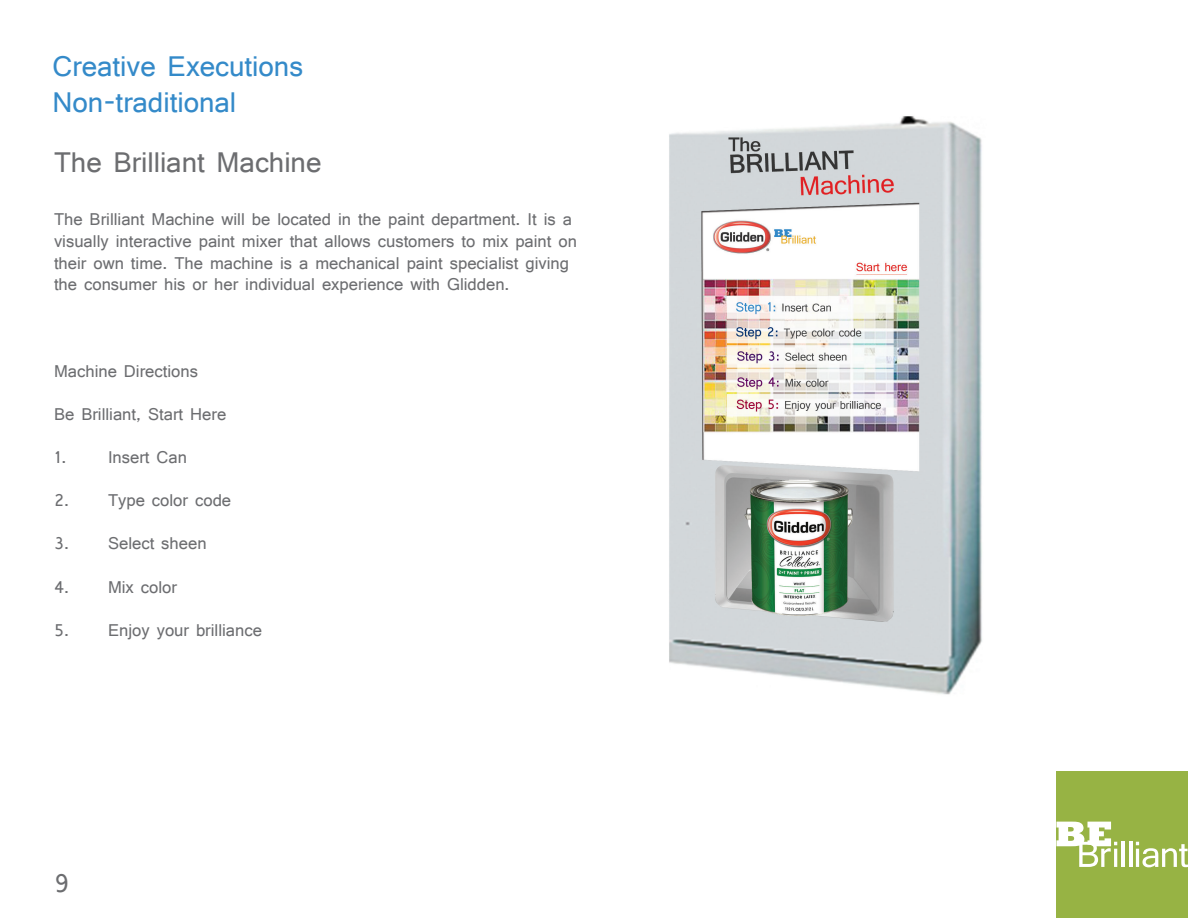
<style>
.page{position:relative;width:1188px;height:918px;background:#fff}
.page>*{position:absolute;margin:0;border:0;box-sizing:border-box;transform-origin:0 0}
.t1{font:30px/36px "Shruti";color:#348ac9}
.t2{font:30px "Shruti";color:#6c6d70}
.t3{font:27px "Shruti";color:#6c6d70}
.t4{font:18px/21.6px "Shruti";color:#6c6d70}
</style>
<div class="page">
<img style="left:669px;top:116px;width:313px;height:579px">
<div style="left:1056px;top:771px;width:132px;height:147px;background:#97b344"></div>
<svg style="left:1056px;top:822px;width:61px;height:45px"></svg>
<hr style="left:1121px;top:842px;width:3px;height:25px;background:#fff">
<hr style="left:1129px;top:842px;width:3px;height:25px;background:#fff">
<svg style="left:1136px;top:842px;width:52px;height:25px"></svg>
<h1 class="t1" style="left:52px;top:47px;width:252px">Creative Executions<br>Non-traditional</h1>
<h1 class="t2" style="left:54px;top:144px;width:269px">The Brilliant Machine</h1>
<p class="t4" style="left:54px;top:208px;width:525px">The Brilliant Machine will be located in the paint department. It is a visually interactive paint mixer that allows customers to mix paint on their own time. The machine is a mechanical paint specialist giving the consumer his or her individual experience with Glidden.</p>
<p class="t4" style="left:54px;top:360px;width:146px">Machine Directions</p>
<p class="t4" style="left:54px;top:403px;width:174px">Be Brilliant, Start Here</p>
<p class="t4" style="left:54px;top:446px;width:135px">1. Insert Can</p>
<p class="t4" style="left:54px;top:489px;width:179px">2. Type color code</p>
<p class="t4" style="left:54px;top:532px;width:154px">3. Select sheen</p>
<p class="t4" style="left:54px;top:576px;width:125px">4. Mix color</p>
<p class="t4" style="left:54px;top:619px;width:210px">5. Enjoy your brilliance</p>
<h2 class="t3" style="left:54px;top:866px;width:17px">9</h2>
</div>
